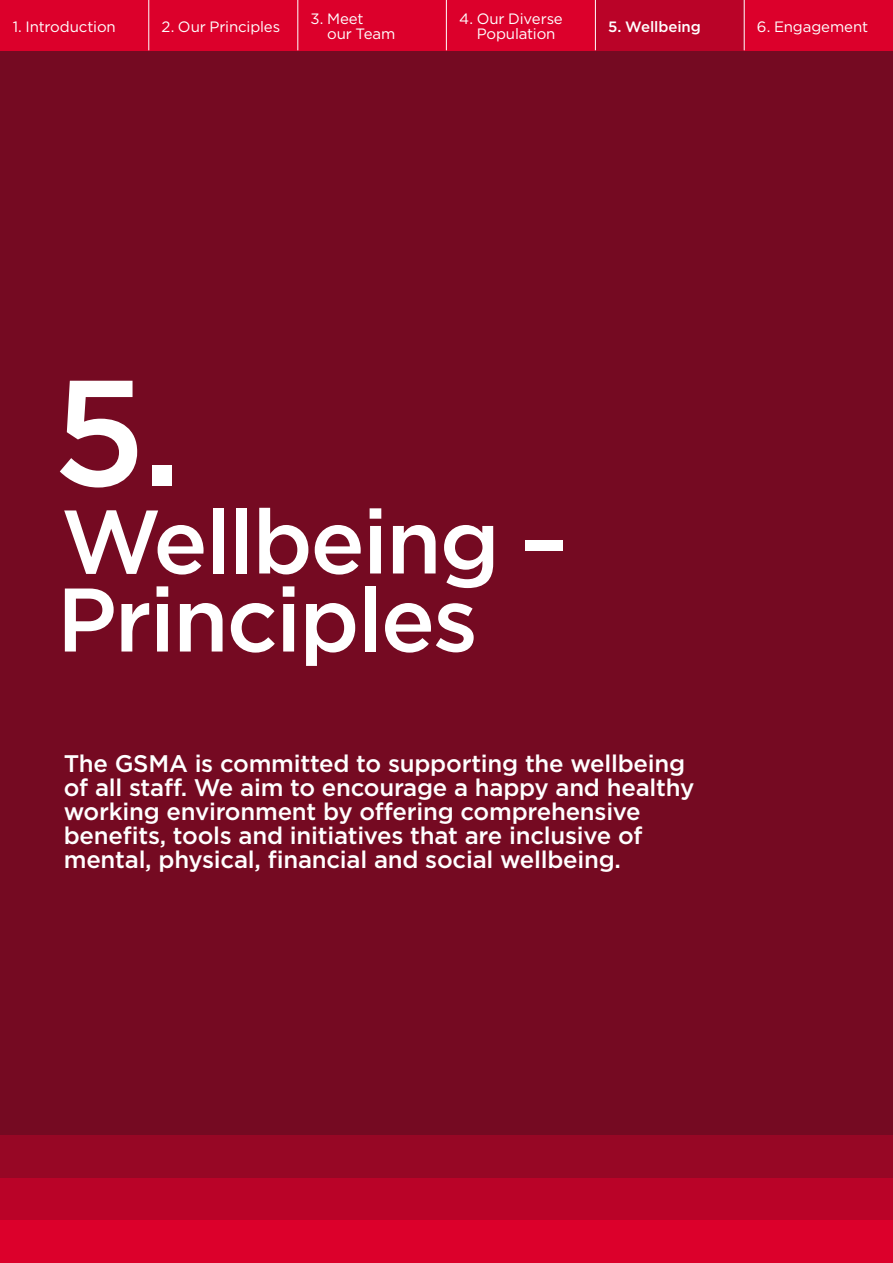
<style>
.page{position:relative;width:893px;height:1263px;background:#fff}
.page>*{position:absolute;margin:0;border:0;box-sizing:border-box;transform-origin:0 0}
.t1{font:500 150px "Gotham";color:#fff}
.t2{font:500 90px/78px "Gotham";letter-spacing:-.025em;color:#fff}
.t3{font:500 24px/24px "Gotham";letter-spacing:-.01em;color:#fff}
.t4{font:15px/15px "Gotham";letter-spacing:-.01em;color:#fff}
.t5{font:500 15px "Gotham";letter-spacing:-.01em;color:#fff}
</style>
<div class="page">
<div style="left:0;top:44px;width:893px;height:1091px;background:#750a22"></div>
<div style="left:0;top:1135px;width:893px;height:43px;background:#970725"></div>
<div style="left:0;top:1178px;width:893px;height:42px;background:#ba0328"></div>
<div style="left:0;top:1220px;width:893px;height:43px;background:#dc002b"></div>
<div style="left:0;top:0;width:893px;height:50px;background:#dc002b"></div>
<div style="left:595px;top:0;width:149px;height:50px;background:#ba0328"></div>
<hr style="left:149px;top:0;width:1px;height:50px;background:#fff">
<hr style="left:298px;top:0;width:1px;height:50px;background:#fff">
<hr style="left:446px;top:0;width:1px;height:50px;background:#fff">
<hr style="left:595px;top:0;width:1px;height:50px;background:#fff">
<hr style="left:744px;top:0;width:1px;height:50px;background:#fff">
<p class="t4" style="left:13px;top:19px;width:105px">1. Introduction</p>
<p class="t4" style="left:162px;top:19px;width:120px">2. Our Principles</p>
<p class="t4" style="left:327px;top:11px;width:70px;text-indent:-17px">3. Meet<br>our Team</p>
<p class="t4" style="left:477px;top:11px;width:88px;text-indent:-17px">4. Our Diverse<br>Population</p>
<p class="t5" style="left:608px;top:17px;width:94px">5. Wellbeing</p>
<p class="t4" style="left:757px;top:19px;width:113px">6. Engagement</p>
<h1 class="t1" style="left:53px;top:334px;width:131px">5.</h1>
<h2 class="t2" style="left:57px;top:501px;width:512px">Wellbeing –<br>Principles</h2>
<p class="t3" style="left:64px;top:751px;width:632px">The GSMA is committed to supporting the wellbeing of all staff. We aim to encourage a happy and healthy working environment by offering comprehensive benefits, tools and initiatives that are inclusive of mental, physical, financial and social wellbeing.</p>
</div>
